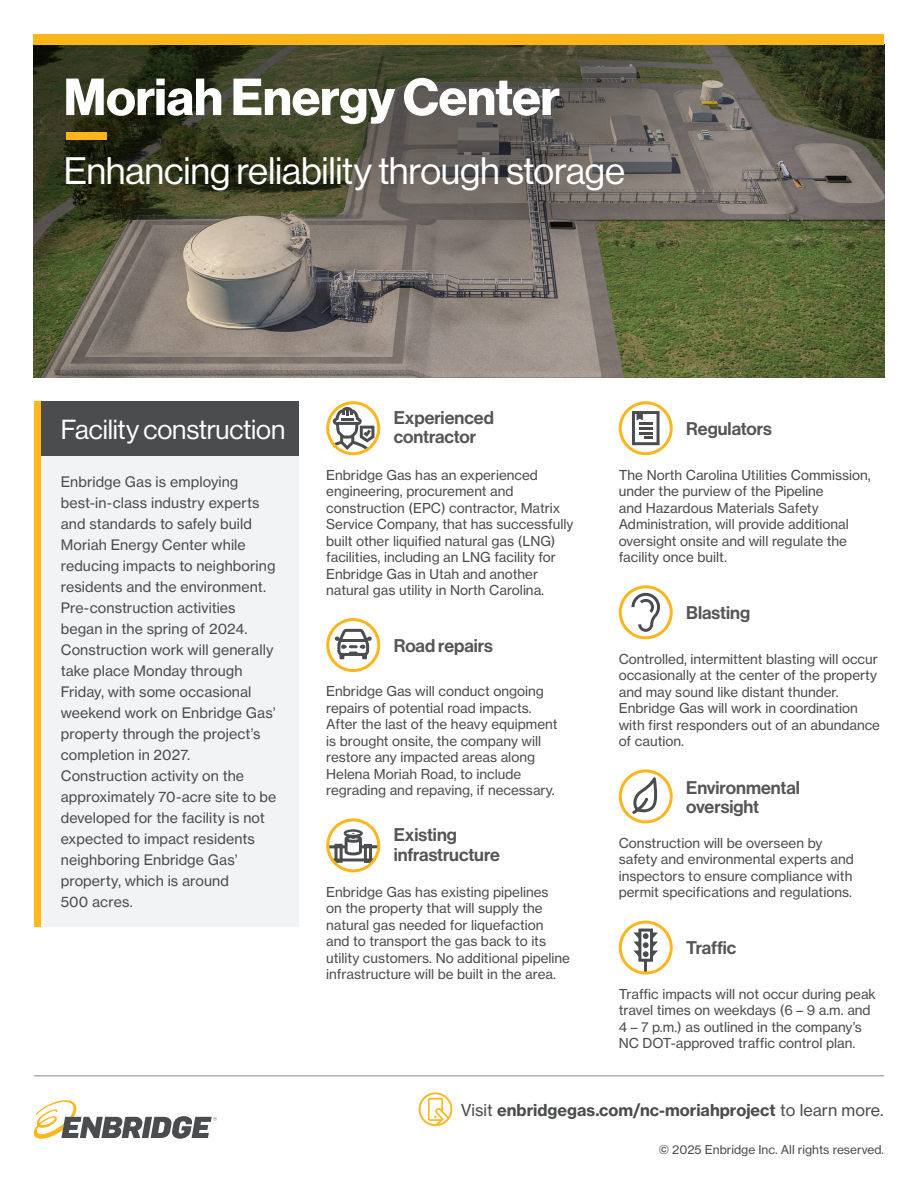
<style>
.page{position:relative;width:918px;height:1188px;background:#fff}
.page>*{position:absolute;margin:0;border:0;box-sizing:border-box;transform-origin:0 0}
.H1__Heading_1{font:51px "N Haas Grotesk DS Std 75 Bd";letter-spacing:-.005em;color:#fff}
.H2_Heading_1_-_Separation_Bar{font:51px "N Haas Grotesk DS Std 75 Bd";color:#fcb61c}
.H2_Heading_1_-_Separation_Bar-2{font:37.5px "N Haas Grotesk DS Std 55 Rg";letter-spacing:-.005em;color:#fff}
.Grey_box_text{font:27px "N Haas Grotesk DS Std 55 Rg";letter-spacing:-.01em;color:#fff}
.H3_Heading___Black{font:18px/19.5px "N Haas Grotesk DS Std 65 Md";color:#555}
.Body{font:16.2px "N Haas Grotesk TX Std 75 Bd";color:#4b4c4d}
.Body_-_Intro{font:14.25px/21px "N Haas Grotesk TX Std 55 Rg";letter-spacing:.005em;color:#4b4c4d}
.Body-2{font:13.5px/16.5px "N Haas Grotesk TX Std 55 Rg";color:#4b4c4d}
.t1{font:12px "N Haas Grotesk TX Std 55 Rg";color:#4b4c4d}
.s1{font-family:"N Haas Grotesk TX Std 55 Rg"}
</style>
<div class="page">
<img style="left:34px;top:45px;width:850px;height:333px">
<div style="left:34px;top:34px;width:850px;height:11px;background:#fcb61c"></div>
<svg style="left:34px;top:1100px;width:183px;height:39px"></svg>
<hr style="left:34px;top:1076px;width:850px;height:1px;background:#868a8e">
<svg style="left:326px;top:401px;width:54px;height:54px"></svg>
<svg style="left:326px;top:618px;width:54px;height:54px"></svg>
<svg style="left:326px;top:818px;width:54px;height:54px"></svg>
<svg style="left:619px;top:401px;width:54px;height:54px"></svg>
<svg style="left:619px;top:585px;width:54px;height:54px"></svg>
<svg style="left:619px;top:769px;width:54px;height:54px"></svg>
<svg style="left:619px;top:921px;width:54px;height:54px"></svg>
<div style="left:40px;top:455px;width:259px;height:472px;background:#f2f3f4"></div>
<div style="left:40px;top:401px;width:259px;height:54px;background:#4b4c4d"></div>
<div style="left:34px;top:401px;width:6px;height:526px;background:#ffb81c"></div>
<svg style="left:419px;top:1092px;width:33px;height:34px"></svg>
<h1 class="H1__Heading_1" style="left:64px;top:67px;width:498px">Moriah Energy Center</h1>
<h2 class="H2_Heading_1_-_Separation_Bar-2" style="left:64px;top:150px;width:563px">Enhancing reliability through storage</h2>
<h2 class="H2_Heading_1_-_Separation_Bar" style="left:61px;top:101px;width:52px">—</h2>
<p class="Grey_box_text" style="left:61px;top:414px;width:226px">Facility construction</p>
<p class="Body_-_Intro" style="left:61px;top:471px;width:217px">Enbridge Gas is employing best-in-class industry experts and standards to safely build<br>Moriah Energy Center while reducing impacts to neighboring residents and the environment.<br>Pre-construction activities began in the spring of 2024.<br>Construction work will generally take place Monday through<br>Friday, with some occasional weekend work on Enbridge Gas’ property through the project’s completion in 2027.<br>Construction activity on the approximately 70-acre site to be developed for the facility is not expected to impact residents neighboring Enbridge Gas’ property, which is around<br>500 acres.</p>
<h3 class="H3_Heading___Black" style="left:394px;top:408px;width:102px">Experienced contractor</h3>
<p class="Body-2" style="left:326px;top:466px;width:249px">Enbridge Gas has an experienced engineering, procurement and construction (EPC) contractor, Matrix Service Company, that has successfully built other liquified natural gas (LNG) facilities, including an LNG facility for Enbridge Gas in Utah and another natural gas utility in North Carolina.</p>
<h3 class="H3_Heading___Black" style="left:394px;top:636px;width:101px">Road repairs</h3>
<p class="Body-2" style="left:326px;top:683px;width:233px">Enbridge Gas will conduct ongoing repairs of potential road impacts.<br>After the last of the heavy equipment is brought onsite, the company will restore any impacted areas along Helena Moriah Road, to include regrading and repaving, if necessary.</p>
<h3 class="H3_Heading___Black" style="left:394px;top:825px;width:108px">Existing infrastructure</h3>
<p class="Body-2" style="left:326px;top:884px;width:245px">Enbridge Gas has existing pipelines<br>on the property that will supply the natural gas needed for liquefaction and to transport the gas back to its utility customers. No additional pipeline infrastructure will be built in the area.</p>
<h3 class="H3_Heading___Black" style="left:686px;top:419px;width:87px">Regulators</h3>
<p class="Body-2" style="left:619px;top:466px;width:254px">The North Carolina Utilities Commission, under the purview of the Pipeline<br>and Hazardous Materials Safety Administration, will provide additional oversight onsite and will regulate the facility once built.</p>
<h3 class="H3_Heading___Black" style="left:686px;top:604px;width:65px">Blasting</h3>
<p class="Body-2" style="left:619px;top:650px;width:263px">Controlled, intermittent blasting will occur occasionally at the center of the property and may sound like distant thunder.<br>Enbridge Gas will work in coordination with first responders out of an abundance of caution.</p>
<h3 class="H3_Heading___Black" style="left:686px;top:778px;width:115px">Environmental oversight</h3>
<p class="Body-2" style="left:619px;top:835px;width:237px">Construction will be overseen by safety and environmental experts and inspectors to ensure compliance with permit specifications and regulations.</p>
<h3 class="H3_Heading___Black" style="left:686px;top:939px;width:52px">Traffic</h3>
<p class="Body-2" style="left:619px;top:986px;width:259px">Traffic impacts will not occur during peak travel times on weekdays (6 – 9 a.m. and 4 – 7 p.m.) as outlined in the company’s NC DOT-approved traffic control plan.</p>
<p class="Body" style="left:461px;top:1099px;width:424px"><span class="s1">Visit</span> enbridgegas.com/nc-moriahproject <span class="s1">to learn more.</span></p>
<p class="t1" style="left:659px;top:1143px;width:227px">© 2025 Enbridge Inc. All rights reserved.</p>
</div>
